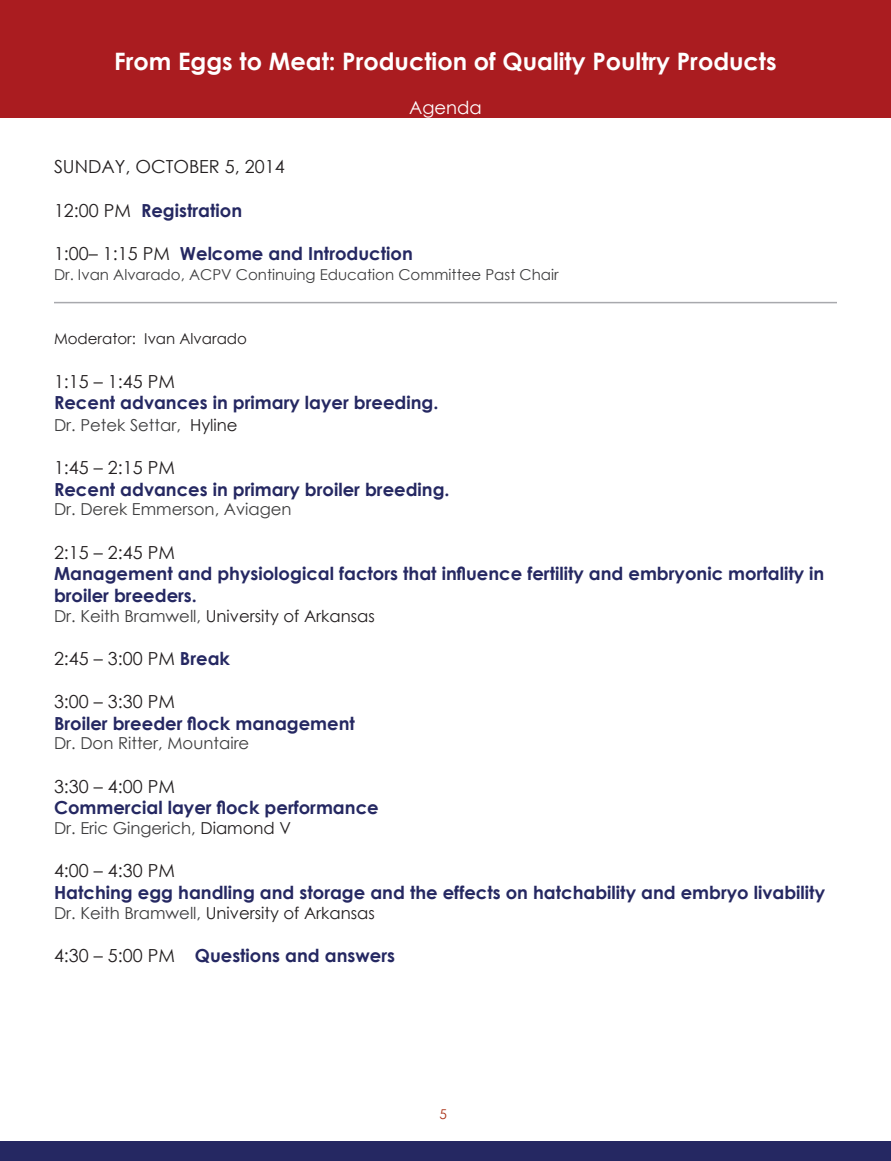
<style>
.page{position:relative;width:891px;height:1161px;background:#fff}
.page>*{position:absolute;margin:0;border:0;box-sizing:border-box;transform-origin:0 0}
.t1{font:700 24px "Century Gothic";color:#fff}
.Time{font:700 18px/21.6px "Century Gothic";color:#252862}
.Time-2{font:18px "Century Gothic";color:#231f20}
.Time-3{font:18px "Century Gothic";color:#fff}
.Time-4{font:16.5px "Century Gothic";color:#3e3e3f}
.Time-5{font:16.5px "Century Gothic";color:#231f20}
.Time-6{font:15px "Century Gothic";color:#3e3e3f}
.Time-7{font:15px "Century Gothic";color:#231f20}
.t2{font:13.5px "Century Gothic";color:#a93015}
.s1{font-weight:400;color:#231f20}
.s2{color:#231f20}
.s3{color:#3e3e3f}
.s4{font-weight:700;color:#252862}
</style>
<div class="page">
<hr style="left:0;top:1141px;width:2px;height:20px;background:#252862">
<div style="left:2px;top:1141px;width:889px;height:20px;background:#252862"></div>
<div style="left:0;top:0;width:891px;height:118px;background:#aa1c20"></div>
<hr style="left:54px;top:302px;width:783px;height:1px;background:#a8a9ad">
<p class="t1" style="left:114px;top:43px;width:664px">From Eggs to Meat: Production of Quality Poultry Products</p>
<p class="Time-3" style="left:409px;top:94px;width:74px">Agenda</p>
<p class="Time-2" style="left:54px;top:154px;width:232px">SUNDAY, OCTOBER 5, 2014</p>
<p class="Time" style="left:54px;top:198px;width:190px"><span class="s1">12:00 PM</span> Registration</p>
<p class="Time" style="left:54px;top:242px;width:360px"><span class="s1">1:00– 1:15 PM</span> Welcome and Introduction</p>
<p class="Time-6" style="left:54px;top:264px;width:506px">Dr. Ivan Alvarado, ACPV Continuing Education Committee Past Chair</p>
<p class="Time-7" style="left:54px;top:328px;width:195px">Moderator: Ivan Alvarado</p>
<p class="Time-2" style="left:54px;top:368px;width:122px">1:15 – 1:45 PM</p>
<p class="Time" style="left:54px;top:391px;width:386px">Recent advances in primary layer breeding.</p>
<p class="Time-4" style="left:54px;top:413px;width:185px">Dr. Petek Settar, <span class="s2">Hyline</span></p>
<p class="Time-2" style="left:54px;top:455px;width:122px">1:45 – 2:15 PM</p>
<p class="Time" style="left:54px;top:477px;width:397px">Recent advances in primary broiler breeding.</p>
<p class="Time-4" style="left:54px;top:498px;width:239px">Dr. Derek Emmerson, Aviagen</p>
<p class="Time-2" style="left:54px;top:539px;width:122px">2:15 – 2:45 PM</p>
<p class="Time" style="left:54px;top:562px;width:772px">Management and physiological factors that influence fertility and embryonic mortality in broiler breeders.</p>
<p class="Time-5" style="left:54px;top:604px;width:322px"><span class="s3">Dr. Keith Bramwell,</span> University of Arkansas</p>
<p class="Time-2" style="left:54px;top:646px;width:177px">2:45 – 3:00 PM <span class="s4">Break</span></p>
<p class="Time" style="left:54px;top:690px;width:302px"><span class="s1">3:00 – 3:30 PM<br></span>Broiler breeder flock management</p>
<p class="Time-4" style="left:54px;top:732px;width:197px">Dr. Don Ritter, Mountaire</p>
<p class="Time" style="left:54px;top:774px;width:326px"><span class="s1">3:30 – 4:00 PM<br></span>Commercial layer flock performance</p>
<p class="Time-4" style="left:54px;top:816px;width:239px">Dr. Eric Gingerich, <span class="s2">Diamond V</span></p>
<p class="Time" style="left:54px;top:859px;width:773px"><span class="s1">4:00 – 4:30 PM<br></span>Hatching egg handling and storage and the effects on hatchability and embryo livability</p>
<p class="Time-5" style="left:54px;top:901px;width:322px"><span class="s3">Dr. Keith Bramwell,</span> University of Arkansas</p>
<p class="Time" style="left:54px;top:944px;width:343px"><span class="s1">4:30 – 5:00 PM</span> Questions and answers</p>
<p class="t2" style="left:439px;top:1105px;width:9px">5</p>
</div>
